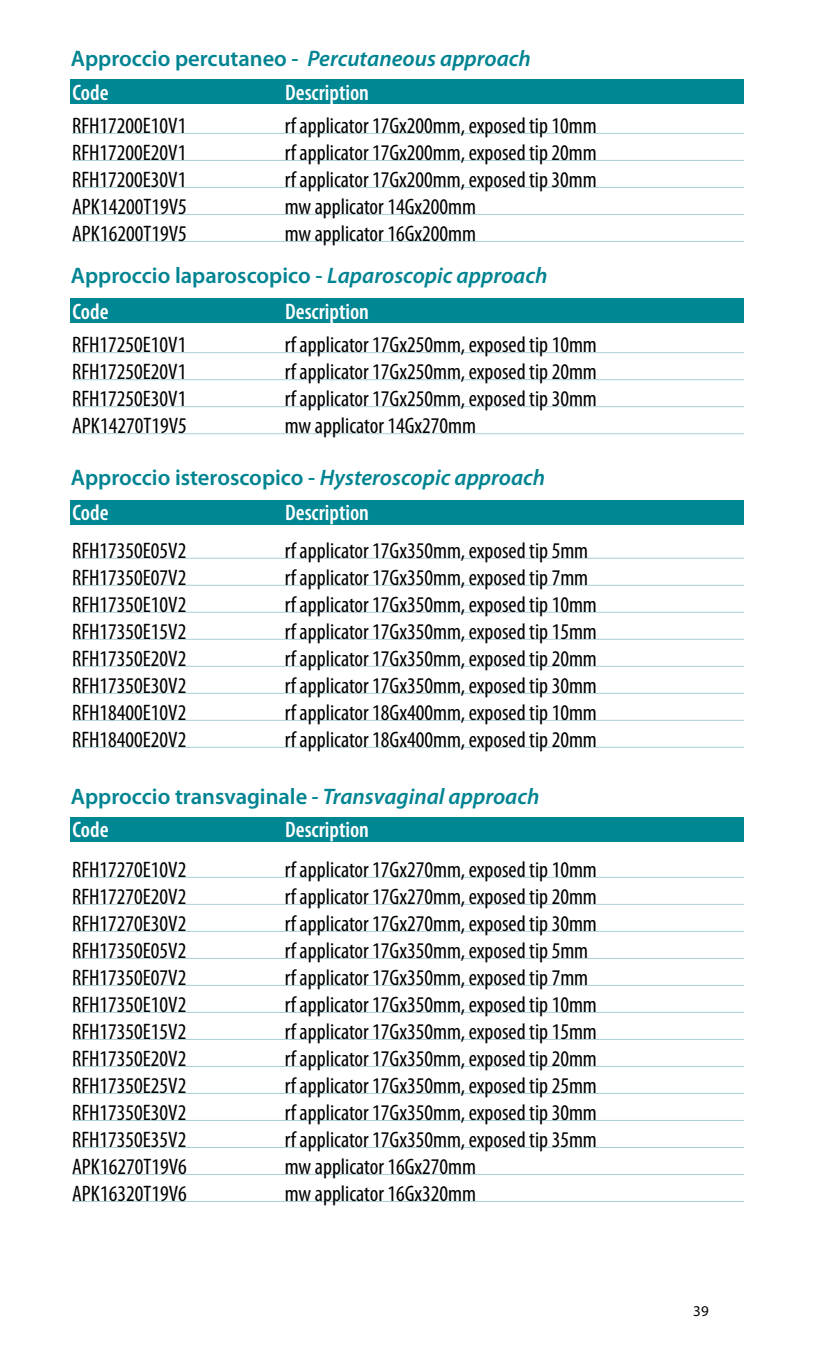
<style>
.page{position:relative;width:815px;height:1347px;background:#fff}
.page>*{position:absolute;margin:0;border:0;box-sizing:border-box;transform-origin:0 0}
.t1{font:condensed 22.5px "Myriad Pro";color:#000}
.t2{font:600 22.5px "Myriad Pro";color:#008492}
.t3{font:600 condensed 22.5px "Myriad Pro";color:#fff}
.t4{font:15px "Myriad Pro";color:#000}
.s1{font-style:italic}
</style>
<div class="page">
<div style="left:71px;top:79px;width:673px;height:25px;background:#008794"></div>
<div style="left:71px;top:298px;width:673px;height:25px;background:#008794"></div>
<div style="left:71px;top:500px;width:673px;height:24px;background:#008794"></div>
<div style="left:71px;top:817px;width:673px;height:24px;background:#008794"></div>
<hr style="left:72px;top:133px;width:672px;height:1px;background:#abced7">
<hr style="left:72px;top:160px;width:672px;height:1px;background:#abced7">
<hr style="left:72px;top:187px;width:672px;height:1px;background:#abced7">
<hr style="left:72px;top:214px;width:672px;height:1px;background:#abced7">
<hr style="left:72px;top:241px;width:672px;height:1px;background:#abced7">
<hr style="left:72px;top:352px;width:672px;height:1px;background:#abced7">
<hr style="left:72px;top:379px;width:672px;height:1px;background:#abced7">
<hr style="left:72px;top:406px;width:672px;height:1px;background:#abced7">
<hr style="left:72px;top:433px;width:672px;height:1px;background:#abced7">
<hr style="left:72px;top:558px;width:672px;height:1px;background:#abced7">
<hr style="left:72px;top:585px;width:672px;height:1px;background:#abced7">
<hr style="left:72px;top:612px;width:672px;height:1px;background:#abced7">
<hr style="left:72px;top:639px;width:672px;height:1px;background:#abced7">
<hr style="left:72px;top:666px;width:672px;height:1px;background:#abced7">
<hr style="left:72px;top:693px;width:672px;height:1px;background:#abced7">
<hr style="left:72px;top:720px;width:672px;height:1px;background:#abced7">
<hr style="left:72px;top:747px;width:672px;height:1px;background:#abced7">
<hr style="left:72px;top:877px;width:672px;height:1px;background:#abced7">
<hr style="left:72px;top:904px;width:672px;height:1px;background:#abced7">
<hr style="left:72px;top:931px;width:672px;height:1px;background:#abced7">
<hr style="left:72px;top:958px;width:672px;height:1px;background:#abced7">
<hr style="left:72px;top:985px;width:672px;height:1px;background:#abced7">
<hr style="left:72px;top:1012px;width:672px;height:1px;background:#abced7">
<hr style="left:72px;top:1039px;width:672px;height:1px;background:#abced7">
<hr style="left:72px;top:1066px;width:672px;height:1px;background:#abced7">
<hr style="left:72px;top:1093px;width:672px;height:1px;background:#abced7">
<hr style="left:72px;top:1120px;width:672px;height:1px;background:#abced7">
<hr style="left:72px;top:1147px;width:672px;height:1px;background:#abced7">
<hr style="left:72px;top:1174px;width:672px;height:1px;background:#abced7">
<hr style="left:72px;top:1201px;width:672px;height:1px;background:#abced7">
<p class="t2" style="left:71px;top:45px;width:462px">Approccio percutaneo - <span class="s1">Percutaneous approach</span></p>
<p class="t3" style="left:73px;top:80px;width:38px">Code</p>
<p class="t3" style="left:285px;top:80px;width:85px">Description</p>
<p class="t1" style="left:72px;top:113px;width:116px">RFH17200E10V1</p>
<p class="t1" style="left:285px;top:113px;width:314px">rf applicator 17Gx200mm, exposed tip 10mm</p>
<p class="t1" style="left:72px;top:140px;width:116px">RFH17200E20V1</p>
<p class="t1" style="left:285px;top:140px;width:314px">rf applicator 17Gx200mm, exposed tip 20mm</p>
<p class="t1" style="left:72px;top:167px;width:116px">RFH17200E30V1</p>
<p class="t1" style="left:285px;top:167px;width:314px">rf applicator 17Gx200mm, exposed tip 30mm</p>
<p class="t1" style="left:72px;top:194px;width:116px">APK14200T19V5</p>
<p class="t1" style="left:285px;top:194px;width:193px">mw applicator 14Gx200mm</p>
<p class="t1" style="left:72px;top:221px;width:116px">APK16200T19V5</p>
<p class="t1" style="left:285px;top:221px;width:193px">mw applicator 16Gx200mm</p>
<p class="t2" style="left:71px;top:261px;width:478px">Approccio laparoscopico - <span class="s1">Laparoscopic approach</span></p>
<p class="t3" style="left:73px;top:299px;width:38px">Code</p>
<p class="t3" style="left:285px;top:299px;width:85px">Description</p>
<p class="t1" style="left:72px;top:333px;width:116px">RFH17250E10V1</p>
<p class="t1" style="left:285px;top:333px;width:314px">rf applicator 17Gx250mm, exposed tip 10mm</p>
<p class="t1" style="left:72px;top:360px;width:116px">RFH17250E20V1</p>
<p class="t1" style="left:285px;top:360px;width:314px">rf applicator 17Gx250mm, exposed tip 20mm</p>
<p class="t1" style="left:72px;top:387px;width:116px">RFH17250E30V1</p>
<p class="t1" style="left:285px;top:387px;width:314px">rf applicator 17Gx250mm, exposed tip 30mm</p>
<p class="t1" style="left:72px;top:414px;width:116px">APK14270T19V5</p>
<p class="t1" style="left:285px;top:414px;width:193px">mw applicator 14Gx270mm</p>
<p class="t2" style="left:71px;top:463px;width:476px">Approccio isteroscopico - <span class="s1">Hysteroscopic approach</span></p>
<p class="t3" style="left:73px;top:500px;width:38px">Code</p>
<p class="t3" style="left:285px;top:500px;width:85px">Description</p>
<p class="t1" style="left:72px;top:538px;width:116px">RFH17350E05V2</p>
<p class="t1" style="left:285px;top:538px;width:305px">rf applicator 17Gx350mm, exposed tip 5mm</p>
<p class="t1" style="left:72px;top:565px;width:116px">RFH17350E07V2</p>
<p class="t1" style="left:285px;top:565px;width:305px">rf applicator 17Gx350mm, exposed tip 7mm</p>
<p class="t1" style="left:72px;top:592px;width:116px">RFH17350E10V2</p>
<p class="t1" style="left:285px;top:592px;width:314px">rf applicator 17Gx350mm, exposed tip 10mm</p>
<p class="t1" style="left:72px;top:619px;width:116px">RFH17350E15V2</p>
<p class="t1" style="left:285px;top:619px;width:314px">rf applicator 17Gx350mm, exposed tip 15mm</p>
<p class="t1" style="left:72px;top:646px;width:116px">RFH17350E20V2</p>
<p class="t1" style="left:285px;top:646px;width:314px">rf applicator 17Gx350mm, exposed tip 20mm</p>
<p class="t1" style="left:72px;top:673px;width:116px">RFH17350E30V2</p>
<p class="t1" style="left:285px;top:673px;width:314px">rf applicator 17Gx350mm, exposed tip 30mm</p>
<p class="t1" style="left:72px;top:700px;width:116px">RFH18400E10V2</p>
<p class="t1" style="left:285px;top:700px;width:314px">rf applicator 18Gx400mm, exposed tip 10mm</p>
<p class="t1" style="left:72px;top:727px;width:116px">RFH18400E20V2</p>
<p class="t1" style="left:285px;top:727px;width:314px">rf applicator 18Gx400mm, exposed tip 20mm</p>
<p class="t2" style="left:71px;top:782px;width:470px">Approccio transvaginale <span class="s1">- Transvaginal approach</span></p>
<p class="t3" style="left:73px;top:817px;width:38px">Code</p>
<p class="t3" style="left:285px;top:817px;width:85px">Description</p>
<p class="t1" style="left:72px;top:857px;width:116px">RFH17270E10V2</p>
<p class="t1" style="left:285px;top:857px;width:314px">rf applicator 17Gx270mm, exposed tip 10mm</p>
<p class="t1" style="left:72px;top:884px;width:116px">RFH17270E20V2</p>
<p class="t1" style="left:285px;top:884px;width:314px">rf applicator 17Gx270mm, exposed tip 20mm</p>
<p class="t1" style="left:72px;top:911px;width:116px">RFH17270E30V2</p>
<p class="t1" style="left:285px;top:911px;width:314px">rf applicator 17Gx270mm, exposed tip 30mm</p>
<p class="t1" style="left:72px;top:938px;width:116px">RFH17350E05V2</p>
<p class="t1" style="left:285px;top:938px;width:305px">rf applicator 17Gx350mm, exposed tip 5mm</p>
<p class="t1" style="left:72px;top:965px;width:116px">RFH17350E07V2</p>
<p class="t1" style="left:285px;top:965px;width:305px">rf applicator 17Gx350mm, exposed tip 7mm</p>
<p class="t1" style="left:72px;top:992px;width:116px">RFH17350E10V2</p>
<p class="t1" style="left:285px;top:992px;width:314px">rf applicator 17Gx350mm, exposed tip 10mm</p>
<p class="t1" style="left:72px;top:1019px;width:116px">RFH17350E15V2</p>
<p class="t1" style="left:285px;top:1019px;width:314px">rf applicator 17Gx350mm, exposed tip 15mm</p>
<p class="t1" style="left:72px;top:1046px;width:116px">RFH17350E20V2</p>
<p class="t1" style="left:285px;top:1046px;width:314px">rf applicator 17Gx350mm, exposed tip 20mm</p>
<p class="t1" style="left:72px;top:1073px;width:116px">RFH17350E25V2</p>
<p class="t1" style="left:285px;top:1073px;width:314px">rf applicator 17Gx350mm, exposed tip 25mm</p>
<p class="t1" style="left:72px;top:1100px;width:116px">RFH17350E30V2</p>
<p class="t1" style="left:285px;top:1100px;width:314px">rf applicator 17Gx350mm, exposed tip 30mm</p>
<p class="t1" style="left:72px;top:1127px;width:116px">RFH17350E35V2</p>
<p class="t1" style="left:285px;top:1127px;width:314px">rf applicator 17Gx350mm, exposed tip 35mm</p>
<p class="t1" style="left:72px;top:1154px;width:116px">APK16270T19V6</p>
<p class="t1" style="left:285px;top:1154px;width:193px">mw applicator 16Gx270mm</p>
<p class="t1" style="left:72px;top:1181px;width:116px">APK16320T19V6</p>
<p class="t1" style="left:285px;top:1181px;width:193px">mw applicator 16Gx320mm</p>
<p class="t4" style="left:693px;top:1302px;width:17px">39</p>
</div>
